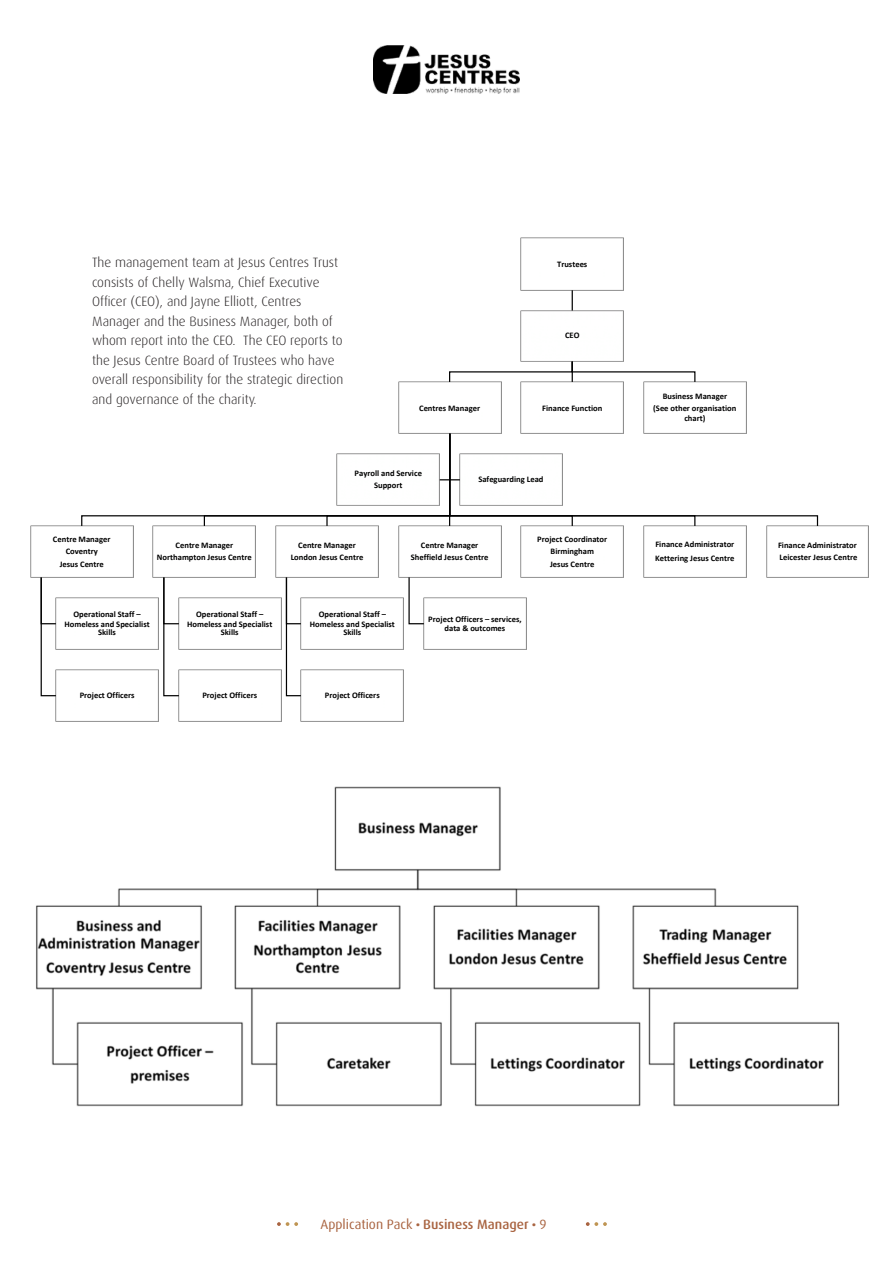
<style>
.page{position:relative;width:893px;height:1263px;background:#fff}
.page>*{position:absolute;margin:0;border:0;box-sizing:border-box;transform-origin:0 0}
.t1{font:300 13.5px/19.5px "Dax";color:#231f20}
.t2{font:13.5px "Dax";color:#a96441}
.t3{font:700 8.55px/12px "Calibri";color:#000;text-align:center}
.s1{font-family:"Footlight MT Light"}
.s2{font-weight:500}
</style>
<div class="page">
<img style="left:373px;top:45px;width:147px;height:49px">
<svg style="left:586px;top:1222px;width:21px;height:4px"></svg>
<svg style="left:277px;top:1222px;width:21px;height:4px"></svg>
<svg style="left:408px;top:578px;width:17px;height:47px"></svg>
<svg style="left:285px;top:578px;width:18px;height:119px"></svg>
<svg style="left:163px;top:578px;width:17px;height:119px"></svg>
<svg style="left:40px;top:578px;width:18px;height:119px"></svg>
<svg style="left:81px;top:432px;width:738px;height:96px"></svg>
<svg style="left:448px;top:360px;width:248px;height:24px"></svg>
<svg style="left:572px;top:290px;width:1px;height:20px"></svg>
<img style="left:521px;top:238px;width:103px;height:52px">
<img style="left:521px;top:310px;width:103px;height:52px">
<img style="left:398px;top:382px;width:103px;height:52px">
<img style="left:30px;top:526px;width:103px;height:52px">
<img style="left:56px;top:598px;width:103px;height:52px">
<img style="left:56px;top:669px;width:103px;height:53px">
<img style="left:153px;top:526px;width:103px;height:52px">
<img style="left:178px;top:598px;width:103px;height:52px">
<img style="left:178px;top:669px;width:103px;height:53px">
<img style="left:276px;top:526px;width:102px;height:52px">
<img style="left:301px;top:598px;width:103px;height:52px">
<img style="left:301px;top:669px;width:103px;height:53px">
<img style="left:398px;top:526px;width:103px;height:52px">
<img style="left:423px;top:598px;width:103px;height:52px">
<img style="left:521px;top:526px;width:103px;height:52px">
<img style="left:643px;top:526px;width:103px;height:52px">
<img style="left:766px;top:526px;width:103px;height:52px">
<img style="left:337px;top:454px;width:103px;height:52px">
<img style="left:459px;top:454px;width:103px;height:52px">
<img style="left:521px;top:382px;width:103px;height:52px">
<img style="left:643px;top:382px;width:103px;height:52px">
<img style="left:36px;top:786px;width:804px;height:321px">
<p class="t1" style="left:92px;top:253px;width:253px">The management team at Jesus Centres Trust consists of Chelly Walsma, Chief Executive Officer (CEO), and Jayne Elliott, Centres Manager and the Business Manager, both of whom report into the CEO. The CEO reports to the Jesus Centre Board of Trustees who have overall responsibility for the strategic direction and governance of the charity.</p>
<p class="t3" style="left:419px;top:402px;width:62px">Centres Manager</p>
<p class="t3" style="left:557px;top:258px;width:32px">Trustees</p>
<p class="t3" style="left:565px;top:329px;width:16px">CEO</p>
<p class="t3" style="left:542px;top:402px;width:62px">Finance Function</p>
<p class="t3" style="left:653px;top:390px;width:85px">Business Manager<br>(See other organisation</p>
<p class="t3" style="left:684px;top:412px;width:23px">chart)</p>
<p class="t3" style="left:355px;top:467px;width:69px">Payroll and Service<br>Support</p>
<p class="t3" style="left:478px;top:473px;width:67px">Safeguarding Lead</p>
<p class="t3" style="left:53px;top:532px;width:59px">Centre Manager<br>Coventry</p>
<p class="t3" style="left:60px;top:558px;width:46px">Jesus Centre</p>
<p class="t3" style="left:157px;top:539px;width:96px">Centre Manager<br>Northampton Jesus Centre</p>
<p class="t3" style="left:291px;top:539px;width:74px">Centre Manager<br>London Jesus Centre</p>
<p class="t3" style="left:411px;top:539px;width:79px">Centre Manager<br>Sheffield Jesus Centre</p>
<p class="t3" style="left:537px;top:532px;width:71px">Project Coordinator<br>Birmingham</p>
<p class="t3" style="left:550px;top:558px;width:46px">Jesus Centre</p>
<p class="t3" style="left:655px;top:537px;width:81px;line-height:13.5px;text-align:left">Finance Administrator<br>Kettering Jesus Centre</p>
<p class="t3" style="left:778px;top:539px;width:81px;text-align:left">Finance Administrator<br>Leicester Jesus Centre</p>
<p class="t3" style="left:65px;top:609px;width:87px;line-height:9.6px">Operational Staff –<br>Homeless and Specialist</p>
<p class="t3" style="left:98px;top:626px;width:19px">Skills</p>
<p class="t3" style="left:187px;top:609px;width:87px;line-height:9.6px">Operational Staff –<br>Homeless and Specialist</p>
<p class="t3" style="left:221px;top:626px;width:19px">Skills</p>
<p class="t3" style="left:310px;top:609px;width:87px;line-height:9.6px">Operational Staff –<br>Homeless and Specialist</p>
<p class="t3" style="left:343px;top:626px;width:19px">Skills</p>
<p class="t3" style="left:428px;top:614px;width:95px;line-height:9.6px">Project Officers – services, data &amp; outcomes</p>
<p class="t3" style="left:80px;top:689px;width:56px">Project Officers</p>
<p class="t3" style="left:202px;top:689px;width:56px">Project Officers</p>
<p class="t3" style="left:325px;top:689px;width:56px">Project Officers</p>
<h1 class="t2" style="left:320px;top:1217px;width:228px">Application Pack <span class="s1">•</span> <span class="s2">Business Manager</span> <span class="s1">•</span> 9</h1>
</div>
